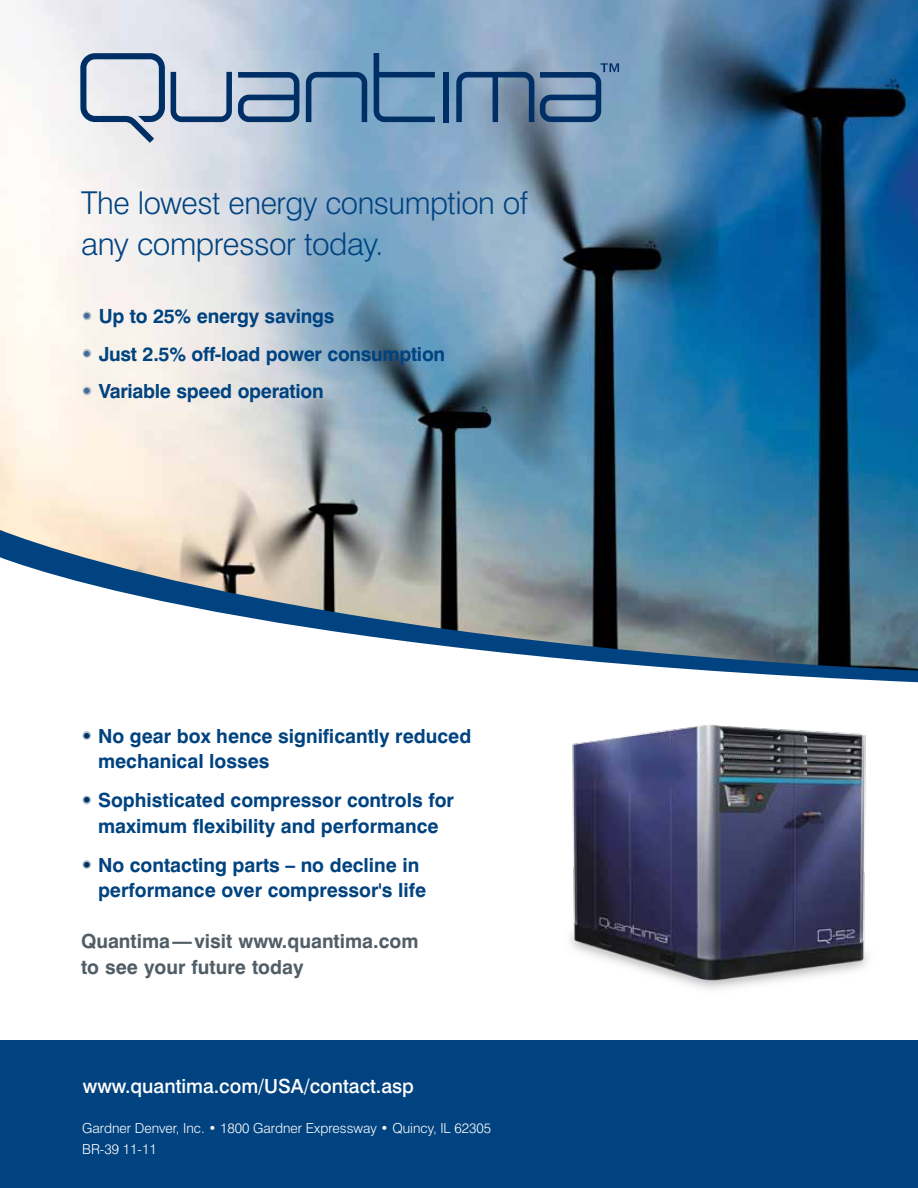
<style>
.page{position:relative;width:918px;height:1188px;background:#fff}
.page>*{position:absolute;margin:0;border:0;box-sizing:border-box;transform-origin:0 0}
.t1{font:300 31.5px/40.5px "Swiss 721 BT";letter-spacing:-.015em;color:#004380}
.t2{font:700 19.5px/25.5px "Swiss 721 BT";color:#004380}
.t3{font:700 19.5px/25.5px "Swiss 721 BT";color:#525e66}
.t4{font:500 19.5px "Swiss 721 BT";color:#fff}
.t5{font:300 13.8px/21px "Swiss 721 BT";color:#fff}
.s1{color:#44689d}
.s2{color:#003168}
</style>
<div class="page">
<img style="left:0;top:0;width:918px;height:525px">
<svg style="left:238px;top:72px;width:61px;height:50px;background:#728dad"></svg>
<svg style="left:540px;top:63px;width:79px;height:59px;background:#6485a8"></svg>
<svg style="left:171px;top:72px;width:61px;height:50px;background:#a5b3c8"></svg>
<svg style="left:306px;top:72px;width:61px;height:50px;background:#608aaf"></svg>
<svg style="left:374px;top:53px;width:61px;height:69px;background:#608cb1"></svg>
<div style="left:443px;top:72px;width:6px;height:50px;background:#002f65"></div>
<svg style="left:456px;top:72px;width:78px;height:50px;background:#5b7b9d"></svg>
<svg style="left:80px;top:53px;width:85px;height:90px;background:#b5c0cf"></svg>
<svg style="left:0;top:525px;width:918px;height:158px"></svg>
<div style="left:83px;top:312px;width:8px;height:8px;border:3px solid #b2c2ca;border-radius:50%"></div>
<div style="left:83px;top:349px;width:8px;height:9px;border:3px solid #b2c2ca;border-radius:50%"></div>
<div style="left:83px;top:387px;width:8px;height:8px;border:3px solid #b2c2ca;border-radius:50%"></div>
<div style="left:82px;top:731px;width:9px;height:9px;border:3px solid #b2c2ca;border-radius:50%"></div>
<div style="left:82px;top:796px;width:9px;height:8px;border:3px solid #b2c2ca;border-radius:50%"></div>
<div style="left:82px;top:860px;width:9px;height:9px;border:3px solid #b2c2ca;border-radius:50%"></div>
<img style="left:570px;top:725px;width:298px;height:264px">
<div style="left:0;top:1040px;width:918px;height:148px;background:#004380"></div>
<h1 class="t1" style="left:81px;top:182px;width:449px">The lowest energy consumption of any compressor today.</h1>
<p class="t2" style="left:81px;top:303px;width:255px"><span class="s1">•</span> Up to 25% energy savings</p>
<p class="t2" style="left:81px;top:341px;width:365px"><span class="s1">•</span> Just 2.5% off-load power consumption</p>
<p class="t2" style="left:81px;top:378px;width:244px"><span class="s1">•</span> Variable speed operation</p>
<p class="t2" style="left:98px;top:723px;width:375px;text-indent:-17px"><span class="s2">•</span> No gear box hence significantly reduced mechanical losses</p>
<p class="t2" style="left:81px;top:787px;width:375px;text-align:center"><span class="s2">•</span> Sophisticated compressor controls for maximum flexibility and performance</p>
<p class="t2" style="left:98px;top:852px;width:330px;text-indent:-17px"><span class="s2">•</span> No contacting parts – no decline in performance over compressor's life</p>
<p class="t3" style="left:81px;top:928px;width:339px">Quantima—visit www.quantima.com to see your future today</p>
<p class="t4" style="left:83px;top:1074px;width:333px">www.quantima.com/USA/contact.asp</p>
<p class="t5" style="left:82px;top:1118px;width:410px">Gardner Denver, Inc. • 1800 Gardner Expressway • Quincy, IL 62305<br>BR-39 11-11</p>
</div>
